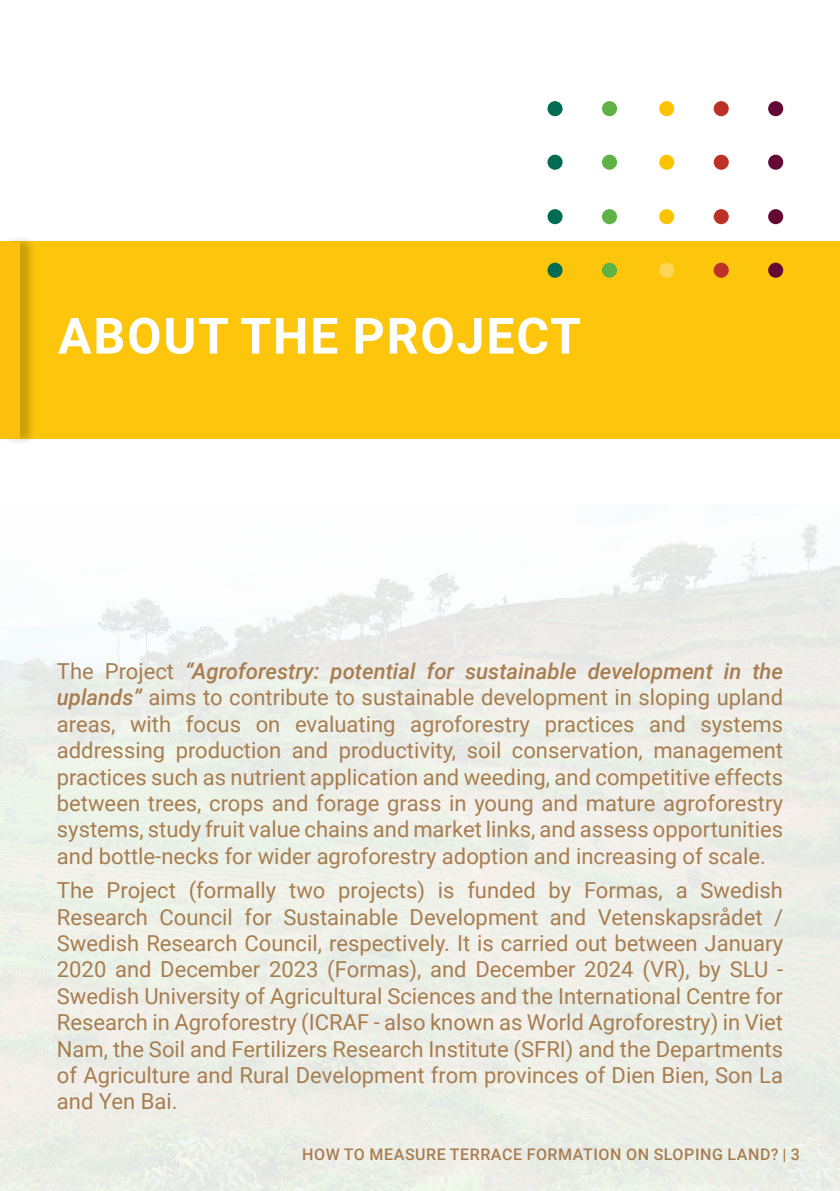
<style>
.page{position:relative;width:840px;height:1191px;background:#fff}
.page>*{position:absolute;margin:0;border:0;box-sizing:border-box;transform-origin:0 0}
.t1{font:700 50px "Roboto";letter-spacing:.035em;color:#fff}
.t2{font:22px/26.4px "Roboto";color:#a87d4f;text-align:justify}
.t3{font:500 16px "Roboto";letter-spacing:.035em;color:#a87d4f}
.s1{font-weight:500;font-style:italic}
</style>
<div class="page">
<div style="left:0;top:502px;width:839px;height:689px;background:linear-gradient(to bottom,#f4f6f4,#e9ece3)"></div>
<div style="left:0;top:242px;width:839px;height:197px;background:#fdc60d"></div>
<div style="left:2px;top:234px;width:35px;height:212px;background:#000;opacity:.2"></div>
<div style="left:0;top:242px;width:20px;height:197px;background:#fec00f"></div>
<div style="left:658px;top:155px;width:16px;height:15px;background:#fdc300;border-radius:50%"></div>
<div style="left:713px;top:155px;width:15px;height:15px;background:#bd3227;border-radius:50%"></div>
<div style="left:767px;top:155px;width:15px;height:15px;background:#630934;border-radius:50%"></div>
<div style="left:658px;top:101px;width:16px;height:15px;background:#fdc300;border-radius:50%"></div>
<div style="left:713px;top:101px;width:15px;height:15px;background:#bd3227;border-radius:50%"></div>
<div style="left:767px;top:101px;width:15px;height:15px;background:#630934;border-radius:50%"></div>
<svg style="left:658px;top:263px;width:16px;height:15px"></svg>
<div style="left:713px;top:263px;width:15px;height:15px;background:#bd3227;border-radius:50%"></div>
<div style="left:767px;top:263px;width:15px;height:15px;background:#630934;border-radius:50%"></div>
<div style="left:658px;top:209px;width:16px;height:15px;background:#fdc300;border-radius:50%"></div>
<div style="left:713px;top:209px;width:15px;height:15px;background:#bd3227;border-radius:50%"></div>
<div style="left:767px;top:209px;width:15px;height:15px;background:#630934;border-radius:50%"></div>
<div style="left:547px;top:155px;width:15px;height:15px;background:#016c52;border-radius:50%"></div>
<div style="left:601px;top:155px;width:15px;height:15px;background:#5fb246;border-radius:50%"></div>
<div style="left:547px;top:101px;width:15px;height:15px;background:#016c52;border-radius:50%"></div>
<div style="left:601px;top:101px;width:15px;height:15px;background:#5fb246;border-radius:50%"></div>
<div style="left:547px;top:263px;width:15px;height:15px;background:#016c52;border-radius:50%"></div>
<div style="left:601px;top:263px;width:15px;height:15px;background:#5fb246;border-radius:50%"></div>
<div style="left:547px;top:209px;width:15px;height:15px;background:#016c52;border-radius:50%"></div>
<div style="left:601px;top:209px;width:15px;height:15px;background:#5fb246;border-radius:50%"></div>
<h1 class="t1" style="left:58px;top:301px;width:524px">ABOUT THE PROJECT</h1>
<p class="t2" style="left:57px;top:657px;width:727px">The Project <span class="s1">“Agroforestry: potential for sustainable development in the uplands”</span> aims to contribute to sustainable development in sloping upland areas, with focus on evaluating agroforestry practices and systems addressing production and productivity, soil conservation, management practices such as nutrient application and weeding, and competitive effects between trees, crops and forage grass in young and mature agroforestry systems, study fruit value chains and market links, and assess opportunities and bottle-necks for wider agroforestry adoption and increasing of scale.</p>
<p class="t2" style="left:57px;top:876px;width:727px">The Project (formally two projects) is funded by Formas, a Swedish Research Council for Sustainable Development and Vetenskapsrådet / Swedish Research Council, respectively. It is carried out between January 2020 and December 2023 (Formas), and December 2024 (VR), by SLU - Swedish University of Agricultural Sciences and the International Centre for Research in Agroforestry (ICRAF - also known as World Agroforestry) in Viet Nam, the Soil and Fertilizers Research Institute (SFRI) and the Departments of Agriculture and Rural Development from provinces of Dien Bien, Son La and Yen Bai.</p>
<p class="t3" style="left:302px;top:1143px;width:499px">HOW TO MEASURE TERRACE FORMATION ON SLOPING LAND? | 3</p>
</div>
